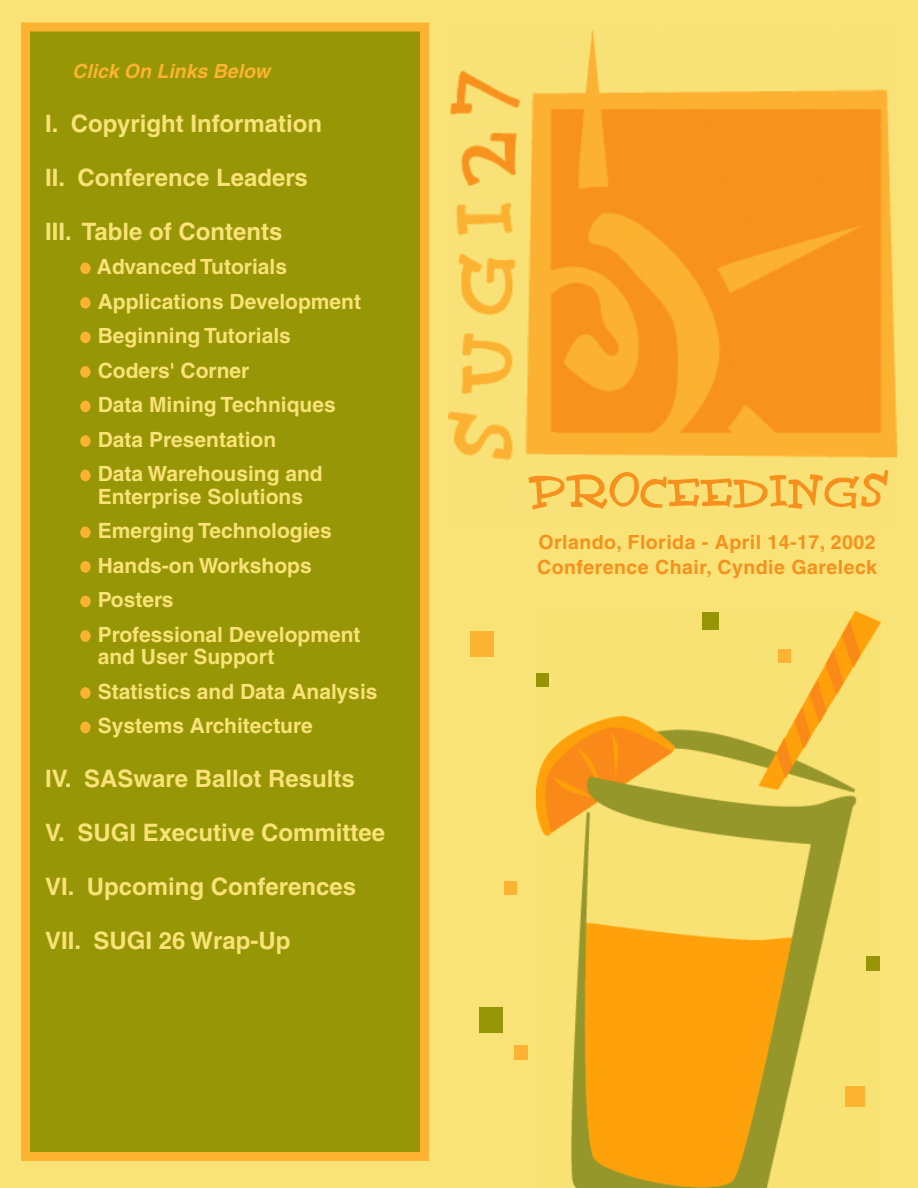
<style>
.page{position:relative;width:918px;height:1188px;background:#f9e276}
.page>*{position:absolute;margin:0;border:0;box-sizing:border-box;transform-origin:0 0}
.t1{font:51.3px "Scrubadoo";color:#f6911e}
.t2{font:700 24px "Helvetica";color:#f9e276}
.t3{font:700 21px/34.5px "Helvetica";color:#f9e276}
.t4{font:700 19.5px/25.5px "Helvetica";letter-spacing:.025em;color:#f6911e}
.t5{font:italic 700 19.5px "Helvetica";color:#fcb331}
</style>
<div class="page">
<img style="left:536px;top:612px;width:345px;height:576px">
<div style="left:470px;top:631px;width:23px;height:25px;background:#fcb331"></div>
<div style="left:703px;top:612px;width:16px;height:18px;background:#959506"></div>
<div style="left:479px;top:1007px;width:24px;height:25px;background:#959506"></div>
<div style="left:778px;top:649px;width:13px;height:14px;background:#fcb331"></div>
<div style="left:845px;top:1086px;width:20px;height:21px;background:#fcb331"></div>
<div style="left:504px;top:881px;width:13px;height:14px;background:#fcb331"></div>
<div style="left:867px;top:956px;width:13px;height:15px;background:#959506"></div>
<div style="left:537px;top:674px;width:12px;height:13px;background:#959506"></div>
<div style="left:514px;top:1046px;width:14px;height:14px;background:#fcb331"></div>
<img style="left:449px;top:30px;width:448px;height:431px">
<div style="left:21px;top:22px;width:408px;height:1139px;background:#969606;border:9px solid #fcb331"></div>
<div style="left:80px;top:263px;width:11px;height:11px;background:#fcb331;border-radius:50%"></div>
<div style="left:80px;top:297px;width:11px;height:12px;background:#fcb331;border-radius:50%"></div>
<div style="left:80px;top:332px;width:11px;height:11px;background:#fcb331;border-radius:50%"></div>
<div style="left:80px;top:366px;width:11px;height:12px;background:#fcb331;border-radius:50%"></div>
<div style="left:80px;top:401px;width:11px;height:11px;background:#fcb331;border-radius:50%"></div>
<div style="left:80px;top:435px;width:11px;height:12px;background:#fcb331;border-radius:50%"></div>
<div style="left:80px;top:470px;width:11px;height:11px;background:#fcb331;border-radius:50%"></div>
<div style="left:80px;top:527px;width:11px;height:11px;background:#fcb331;border-radius:50%"></div>
<div style="left:80px;top:561px;width:11px;height:12px;background:#fcb331;border-radius:50%"></div>
<div style="left:80px;top:596px;width:11px;height:11px;background:#fcb331;border-radius:50%"></div>
<div style="left:80px;top:630px;width:11px;height:12px;background:#fcb331;border-radius:50%"></div>
<div style="left:80px;top:687px;width:11px;height:12px;background:#fcb331;border-radius:50%"></div>
<div style="left:80px;top:722px;width:11px;height:11px;background:#fcb331;border-radius:50%"></div>
<p class="t5" style="left:72px;top:64px;width:199px">Click On Links Below</p>
<p class="t2" style="left:45px;top:114px;width:278px">I. Copyright Information</p>
<p class="t2" style="left:45px;top:168px;width:264px">II. Conference Leaders</p>
<p class="t2" style="left:45px;top:222px;width:239px">III. Table of Contents</p>
<p class="t3" style="left:97px;top:252px;width:266px">Advanced Tutorials<br>Applications Development<br>Beginning Tutorials<br>Coders' Corner<br>Data Mining Techniques<br>Data Presentation<br>Data Warehousing and</p>
<p class="t3" style="left:98px;top:481px;width:264px">Enterprise Solutions<br>Emerging Technologies<br>Hands-on Workshops<br>Posters<br>Professional Development</p>
<p class="t3" style="left:98px;top:642px;width:281px">and User Support<br>Statistics and Data Analysis<br>Systems Architecture</p>
<p class="t2" style="left:45px;top:770px;width:311px">IV. SASware Ballot Results</p>
<p class="t2" style="left:45px;top:824px;width:342px">V. SUGI Executive Committee</p>
<p class="t2" style="left:45px;top:878px;width:312px">VI. Upcoming Conferences</p>
<p class="t2" style="left:45px;top:932px;width:247px">VII. SUGI 26 Wrap-Up</p>
<h1 class="t1" style="left:528px;top:459px;width:363px">PROCEEDINGS</h1>
<p class="t4" style="left:537px;top:531px;width:341px">Orlando, Florida - April 14-17, 2002<br>Conference Chair, Cyndie Gareleck</p>
</div>
